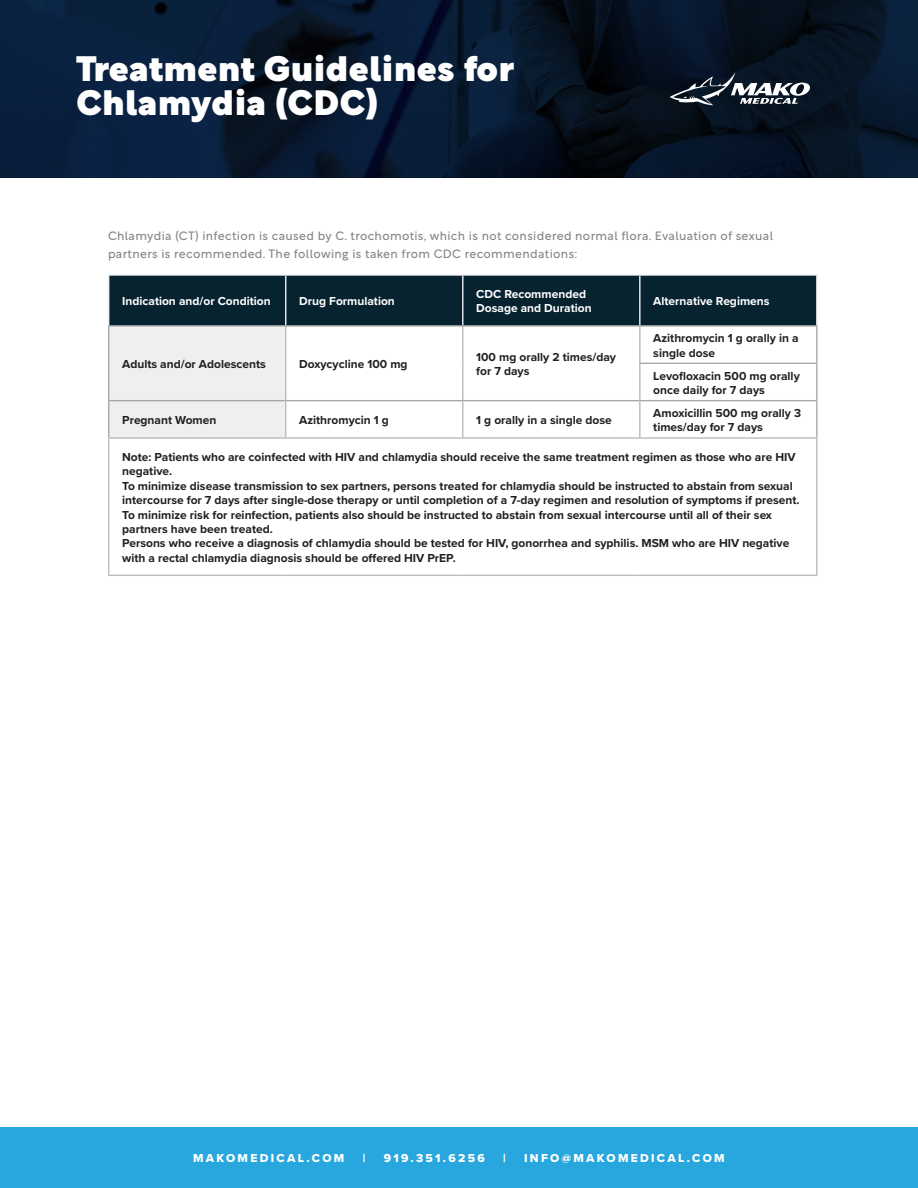
<style>
.page{position:relative;width:918px;height:1188px;background:#fff}
.page>*{position:absolute;margin:0;border:0;box-sizing:border-box;transform-origin:0 0}
.t1{font:900 34.5px/34px "Rotunda";letter-spacing:.03em;color:#fff}
.t2{font:700 12px/14.4px "Proxima Nova";color:#231f20}
.t3{font:12px/18px "Rotunda";letter-spacing:.03em;color:#888787}
.t4{font:700 12px/14.4px "Proxima Nova";color:#fff}
.t5{font:12px "Proxima Nova Extrabld";letter-spacing:.19em;color:#fff}
</style>
<div class="page">
<div style="left:0;top:1128px;width:918px;height:60px;background:#28a7df"></div>
<img style="left:0;top:0;width:918px;height:177px">
<svg style="left:670px;top:72px;width:141px;height:33px"></svg>
<svg style="left:109px;top:276px;width:707px;height:161px;background:#5a6c75"></svg>
<div style="left:286px;top:326px;width:177px;height:75px;background:#fff"></div>
<div style="left:463px;top:326px;width:177px;height:75px;background:#fff"></div>
<div style="left:640px;top:326px;width:177px;height:37px;background:#fff"></div>
<div style="left:640px;top:363px;width:177px;height:38px;background:#fff"></div>
<div style="left:286px;top:401px;width:177px;height:37px;background:#fff"></div>
<div style="left:463px;top:401px;width:177px;height:37px;background:#fff"></div>
<div style="left:640px;top:401px;width:177px;height:37px;background:#fff"></div>
<hr style="left:108px;top:439px;width:1px;height:136px;background:#babbba">
<hr style="left:286px;top:437px;width:177px;height:2px;background:#babbba">
<hr style="left:463px;top:437px;width:177px;height:2px;background:#babbba">
<hr style="left:640px;top:437px;width:178px;height:2px;background:#babbba">
<hr style="left:108px;top:437px;width:178px;height:2px;background:#babbba">
<hr style="left:108px;top:575px;width:178px;height:1px;background:#babbba">
<hr style="left:286px;top:575px;width:177px;height:1px;background:#babbba">
<hr style="left:463px;top:575px;width:177px;height:1px;background:#babbba">
<hr style="left:640px;top:575px;width:178px;height:1px;background:#babbba">
<hr style="left:285px;top:327px;width:1px;height:36px;background:#babbba">
<hr style="left:285px;top:363px;width:1px;height:37px;background:#babbba">
<hr style="left:462px;top:327px;width:1px;height:36px;background:#babbba">
<hr style="left:462px;top:363px;width:1px;height:37px;background:#babbba">
<hr style="left:639px;top:327px;width:2px;height:36px;background:#babbba">
<hr style="left:639px;top:364px;width:2px;height:36px;background:#babbba">
<hr style="left:285px;top:401px;width:1px;height:36px;background:#babbba">
<hr style="left:462px;top:401px;width:1px;height:36px;background:#babbba">
<hr style="left:639px;top:401px;width:2px;height:36px;background:#babbba">
<hr style="left:816px;top:439px;width:2px;height:136px;background:#babbba">
<hr style="left:108px;top:274px;width:178px;height:2px;background:#eeeff1">
<hr style="left:108px;top:276px;width:1px;height:49px;background:#eeeff1">
<hr style="left:463px;top:274px;width:177px;height:2px;background:#eeeff1">
<hr style="left:640px;top:274px;width:178px;height:2px;background:#eeeff1">
<hr style="left:816px;top:276px;width:2px;height:49px;background:#eeeff1">
<hr style="left:286px;top:274px;width:177px;height:2px;background:#eeeff1">
<hr style="left:285px;top:276px;width:1px;height:49px;background:#eeeff1">
<hr style="left:462px;top:276px;width:1px;height:49px;background:#eeeff1">
<hr style="left:639px;top:276px;width:2px;height:49px;background:#eeeff1">
<hr style="left:108px;top:325px;width:178px;height:2px;background:#a7a8aa">
<hr style="left:108px;top:327px;width:1px;height:36px;background:#a7a8aa">
<hr style="left:286px;top:325px;width:177px;height:2px;background:#a7a8aa">
<hr style="left:463px;top:325px;width:177px;height:2px;background:#a7a8aa">
<hr style="left:640px;top:325px;width:178px;height:2px;background:#a7a8aa">
<hr style="left:816px;top:327px;width:2px;height:36px;background:#a7a8aa">
<hr style="left:108px;top:363px;width:1px;height:37px;background:#a7a8aa">
<hr style="left:639px;top:363px;width:179px;height:1px;background:#a7a8aa">
<hr style="left:816px;top:364px;width:2px;height:36px;background:#a7a8aa">
<hr style="left:108px;top:400px;width:178px;height:1px;background:#a7a8aa">
<hr style="left:108px;top:401px;width:1px;height:36px;background:#a7a8aa">
<hr style="left:286px;top:400px;width:177px;height:1px;background:#a7a8aa">
<hr style="left:463px;top:400px;width:177px;height:1px;background:#a7a8aa">
<hr style="left:640px;top:400px;width:178px;height:1px;background:#a7a8aa">
<hr style="left:816px;top:401px;width:2px;height:36px;background:#a7a8aa">
<p class="t1" style="left:77px;top:48px;width:439px">Treatment Guidelines for<br>Chlamydia (CDC)</p>
<p class="t3" style="left:108px;top:225px;width:667px">Chlamydia (CT) infection is caused by C. trochomotis, which is not considered normal flora. Evaluation of sexual partners is recommended. The following is taken from CDC recommendations:</p>
<p class="t4" style="left:122px;top:294px;width:150px">Indication and/or Condition</p>
<p class="t4" style="left:299px;top:294px;width:97px">Drug Formulation</p>
<p class="t4" style="left:476px;top:287px;width:117px">CDC Recommended<br>Dosage and Duration</p>
<p class="t4" style="left:653px;top:294px;width:118px">Alternative Regimens</p>
<p class="t2" style="left:122px;top:357px;width:145px">Adults and/or Adolescents</p>
<p class="t2" style="left:299px;top:357px;width:110px">Doxycycline 100 mg</p>
<p class="t2" style="left:476px;top:349px;width:141px">100 mg orally 2 times/day for 7 days</p>
<p class="t2" style="left:653px;top:331px;width:147px">Azithromycin 1 g orally in a single dose</p>
<p class="t2" style="left:653px;top:368px;width:148px">Levofloxacin 500 mg orally once daily for 7 days</p>
<p class="t2" style="left:122px;top:413px;width:96px">Pregnant Women</p>
<p class="t2" style="left:299px;top:413px;width:91px">Azithromycin 1 g</p>
<p class="t2" style="left:476px;top:413px;width:137px">1 g orally in a single dose</p>
<p class="t2" style="left:653px;top:405px;width:149px">Amoxicillin 500 mg orally 3 times/day for 7 days</p>
<p class="t2" style="left:122px;top:450px;width:675px">Note: Patients who are coinfected with HIV and chlamydia should receive the same treatment regimen as those who are HIV negative.</p>
<p class="t2" style="left:122px;top:478px;width:679px">To minimize disease transmission to sex partners, persons treated for chlamydia should be instructed to abstain from sexual intercourse for 7 days after single-dose therapy or until completion of a 7-day regimen and resolution of symptoms if present.<br>To minimize risk for reinfection, patients also should be instructed to abstain from sexual intercourse until all of their sex partners have been treated.</p>
<p class="t2" style="left:122px;top:536px;width:669px">Persons who receive a diagnosis of chlamydia should be tested for HIV, gonorrhea and syphilis. MSM who are HIV negative with a rectal chlamydia diagnosis should be offered HIV PrEP.</p>
<p class="t5" style="left:193px;top:1149px;width:153px">MAKOMEDICAL.COM</p>
<p class="t5" style="left:363px;top:1149px;width:4px">|</p>
<p class="t5" style="left:384px;top:1149px;width:103px">919.351.6256</p>
<p class="t5" style="left:503px;top:1149px;width:4px">|</p>
<p class="t5" style="left:524px;top:1149px;width:202px">INFO@MAKOMEDICAL.COM</p>
</div>
